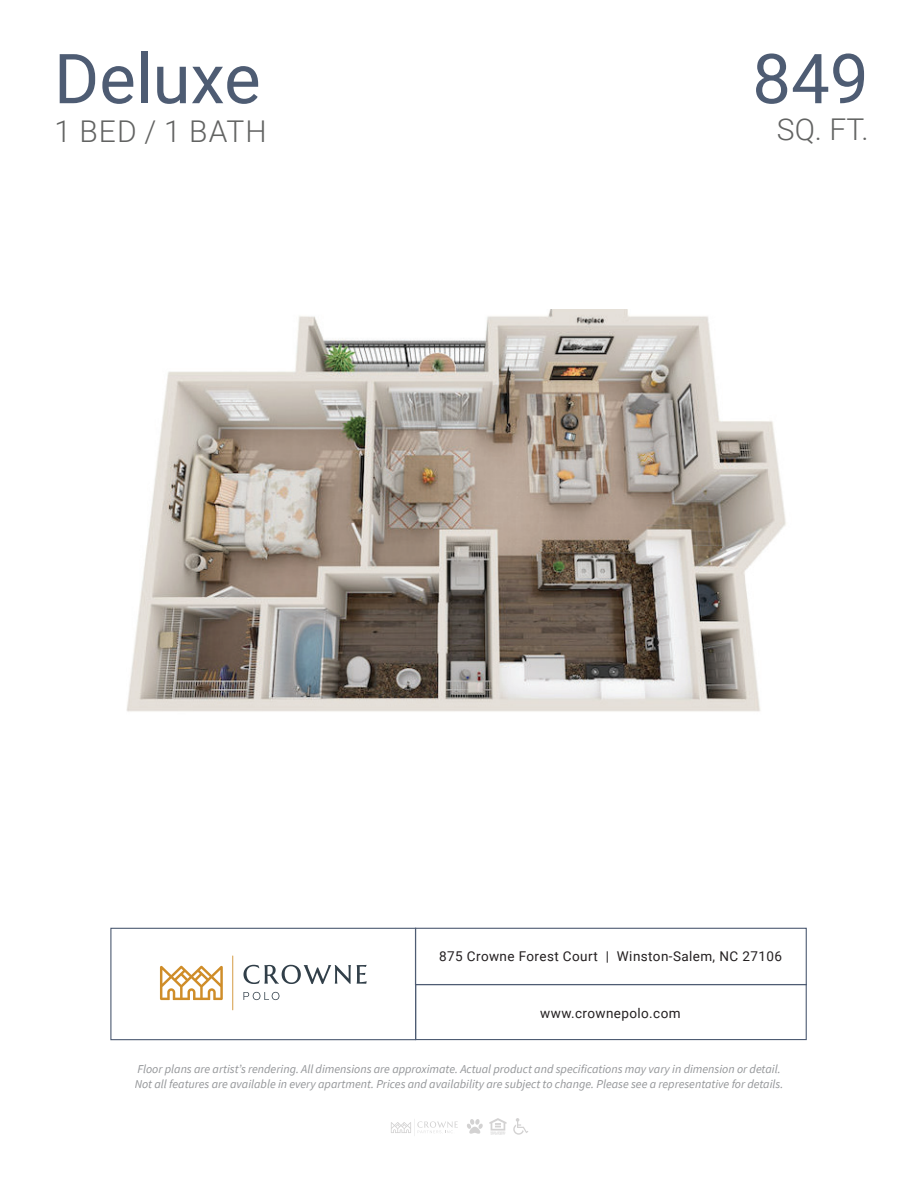
<style>
.page{position:relative;width:918px;height:1188px;background:#fff}
.page>*{position:absolute;margin:0;border:0;box-sizing:border-box;transform-origin:0 0}
.t1{font:69px "Roboto";color:#4e5c73}
.t2{font:300 30px "Roboto";letter-spacing:.035em;color:#626362}
.t3{font:13.5px "Roboto";letter-spacing:.03em;color:#231f20}
.t4{font:italic 12px/14.4px "Source Sans Pro";color:#939598}
</style>
<div class="page">
<div style="left:415px;top:928px;width:392px;height:57px;border:1px solid #4e5c73"></div>
<div style="left:415px;top:984px;width:392px;height:56px;border:1px solid #4e5c73"></div>
<div style="left:110px;top:928px;width:306px;height:112px;border:1px solid #4e5c73"></div>
<hr style="left:232px;top:956px;width:1px;height:54px;background:#cf8d29">
<svg style="left:160px;top:966px;width:63px;height:34px"></svg>
<svg style="left:243px;top:965px;width:108px;height:19px"></svg>
<svg style="left:357px;top:965px;width:10px;height:19px"></svg>
<svg style="left:243px;top:992px;width:36px;height:8px"></svg>
<svg style="left:489px;top:1118px;width:18px;height:17px"></svg>
<svg style="left:513px;top:1118px;width:15px;height:17px"></svg>
<svg style="left:467px;top:1119px;width:16px;height:15px"></svg>
<svg style="left:391px;top:1119px;width:67px;height:17px"></svg>
<img style="left:126px;top:309px;width:660px;height:403px">
<h1 class="t1" style="left:54px;top:30px;width:208px">Deluxe</h1>
<h1 class="t1" style="left:752px;top:30px;width:118px">849</h1>
<h2 class="t2" style="left:55px;top:110px;width:214px">1 BED / 1 BATH</h2>
<h2 class="t2" style="left:777px;top:108px;width:93px">SQ. FT.</h2>
<p class="t3" style="left:439px;top:947px;width:344px">875 Crowne Forest Court | Winston-Salem, NC 27106</p>
<p class="t3" style="left:540px;top:1003px;width:142px">www.crownepolo.com</p>
<p class="t4" style="left:135px;top:1062px;width:650px">Floor plans are artist’s rendering. All dimensions are approximate. Actual product and specifications may vary in dimension or detail.<br>Not all features are available in every apartment. Prices and availability are subject to change. Please see a representative for details.</p>
</div>
